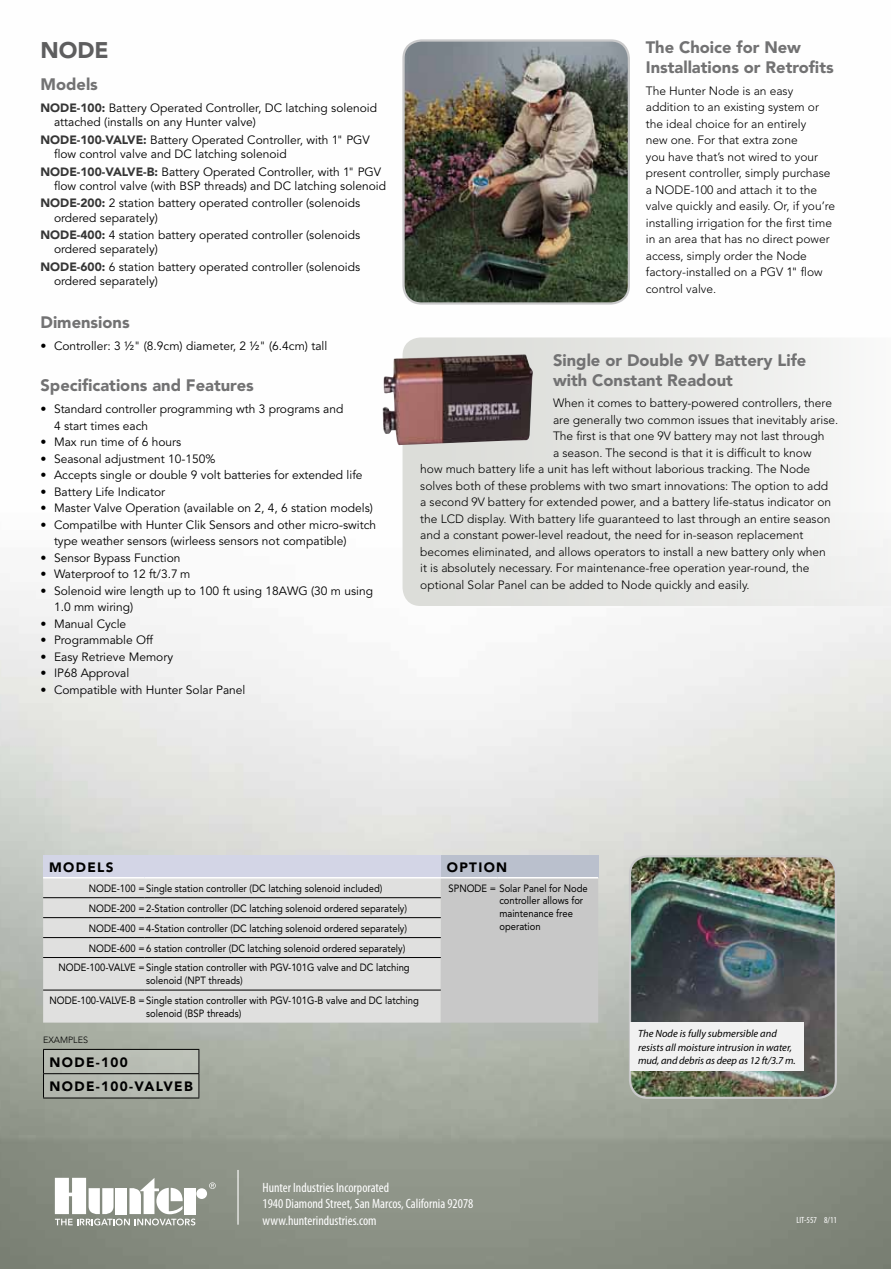
<style>
.page{position:relative;width:891px;height:1269px;background:#fff}
.page>*{position:absolute;margin:0;border:0;box-sizing:border-box;transform-origin:0 0}
.t1{font:900 22.5px "Avenir LT Std";color:#5e5e5f}
.t2{font:900 16.5px/19.8px "Avenir LT Std";color:#727273}
.t3{font:condensed 13.5px/16.2px "Myriad Pro";color:#fff}
.t4{font:900 13.5px/24.3px "Avenir LT Std";letter-spacing:.1em;color:#000}
.t5{font:12px/14.2px "Avenir LT Std";color:#000}
.t6{font:300 12px/16.5px "Avenir LT Std";color:#000}
.t7{font:10.5px/12.6px "Avenir LT Std";color:#000;scale:.9 1}
.t8{font:italic 10.5px/13.5px "Myriad Pro";color:#000}
.t9{font:condensed 9px "Myriad Pro";color:#fff}
.t10{font:300 9px "Avenir LT Std";color:#000}
.s1{font-weight:900;color:#363636}
.s2{font-weight:400}
</style>
<div class="page">
<img style="left:0;top:291px;width:891px;height:978px">
<svg style="left:209px;top:1182px;width:7px;height:7px"></svg>
<div style="left:196px;top:1188px;width:11px;height:11px;background:#fff;border-radius:50%"></div>
<svg style="left:55px;top:1178px;width:140px;height:47px"></svg>
<hr style="left:237px;top:1170px;width:2px;height:55px;background:#fff">
<div style="left:44px;top:1050px;width:156px;height:48px;background:#b6bbb2"></div>
<svg style="left:403px;top:337px;width:488px;height:269px;fill:#e7e8e5"></svg>
<div style="left:43px;top:856px;width:398px;height:22px;background:#d3d5e6"></div>
<div style="left:441px;top:856px;width:157px;height:22px;background:#bac0cd"></div>
<svg style="left:43px;top:879px;width:555px;height:144px;background:#d7d7d7"></svg>
<hr style="left:43px;top:877px;width:102px;height:2px;background:#fff">
<hr style="left:145px;top:877px;width:296px;height:2px;background:#fff">
<hr style="left:441px;top:877px;width:57px;height:2px;background:#fff">
<hr style="left:498px;top:877px;width:100px;height:2px;background:#fff">
<hr style="left:43px;top:897px;width:102px;height:1px;background:#000">
<hr style="left:145px;top:897px;width:296px;height:1px;background:#000">
<hr style="left:43px;top:957px;width:102px;height:1px;background:#000">
<hr style="left:145px;top:957px;width:296px;height:1px;background:#000">
<hr style="left:43px;top:990px;width:102px;height:1px;background:#000">
<hr style="left:145px;top:990px;width:296px;height:1px;background:#000">
<hr style="left:43px;top:917px;width:102px;height:1px;background:#000">
<hr style="left:145px;top:917px;width:296px;height:1px;background:#000">
<hr style="left:43px;top:937px;width:102px;height:1px;background:#000">
<hr style="left:145px;top:937px;width:296px;height:1px;background:#000">
<hr style="left:43px;top:1049px;width:156px;height:1px;background:#000">
<hr style="left:43px;top:1073px;width:156px;height:1px;background:#000">
<svg style="left:43px;top:1050px;width:1px;height:48px"></svg>
<svg style="left:199px;top:1050px;width:1px;height:48px"></svg>
<hr style="left:43px;top:1098px;width:156px;height:1px;background:#000">
<img style="left:382px;top:354px;width:151px;height:91px">
<img style="left:630px;top:856px;width:206px;height:241px">
<div style="left:629px;top:855px;width:208px;height:244px;border:2px solid #c9c9ca;border-radius:18px"></div>
<div style="left:630px;top:1023px;width:174px;height:48px;background:#f1f1f1"></div>
<img style="left:404px;top:42px;width:225px;height:261px">
<div style="left:402px;top:39px;width:228px;height:266px;border:2px solid #c9c9ca;border-radius:18px"></div>
<h1 class="t1" style="left:40px;top:36px;width:70px">NODE</h1>
<h2 class="t2" style="left:40px;top:75px;width:59px">Models</h2>
<p class="t5" style="left:54px;top:101px;width:325px;text-indent:-14px"><span class="s1">NODE-100:</span> Battery Operated Controller, DC latching solenoid attached (installs on any Hunter valve)</p>
<p class="t5" style="left:54px;top:133px;width:317px;text-indent:-14px"><span class="s1">NODE-100-VALVE:</span> Battery Operated Controller, with 1" PGV flow control valve and DC latching solenoid</p>
<p class="t5" style="left:54px;top:165px;width:334px;text-indent:-14px"><span class="s1">NODE-100-VALVE-B:</span> Battery Operated Controller, with 1" PGV flow control valve (with BSP threads) and DC latching solenoid</p>
<p class="t5" style="left:54px;top:196px;width:308px;text-indent:-14px"><span class="s1">NODE-200:</span> 2 station battery operated controller (solenoids ordered separately)</p>
<p class="t5" style="left:54px;top:228px;width:308px;text-indent:-14px"><span class="s1">NODE-400:</span> 4 station battery operated controller (solenoids ordered separately)</p>
<p class="t5" style="left:54px;top:260px;width:308px;text-indent:-14px"><span class="s1">NODE-600:</span> 6 station battery operated controller (solenoids ordered separately)</p>
<h2 class="t2" style="left:40px;top:312px;width:91px">Dimensions</h2>
<p class="t5" style="left:40px;top:339px;width:288px">• Controller: 3 ½" (8.9cm) diameter, 2 ½" (6.4cm) tall</p>
<h2 class="t2" style="left:40px;top:376px;width:215px">Specifications and Features</h2>
<p class="t5" style="left:54px;top:401px;width:291px;line-height:16.5px;text-indent:-14px">• Standard controller programming wth 3 programs and<br>4 start times each</p>
<p class="t5" style="left:40px;top:435px;width:142px">• Max run time of 6 hours</p>
<p class="t5" style="left:40px;top:452px;width:176px">• Seasonal adjustment 10-150%</p>
<p class="t5" style="left:40px;top:468px;width:324px">• Accepts single or double 9 volt batteries for extended life</p>
<p class="t5" style="left:40px;top:485px;width:126px">• Battery Life Indicator</p>
<p class="t5" style="left:40px;top:501px;width:334px">• Master Valve Operation (available on 2, 4, 6 station models)</p>
<p class="t5" style="left:54px;top:517px;width:324px;line-height:16.5px;text-indent:-14px">• Compatilbe with Hunter Clik Sensors and other micro-switch type weather sensors (wirleess sensors not compatible)</p>
<p class="t5" style="left:40px;top:551px;width:141px">• Sensor Bypass Function</p>
<p class="t5" style="left:40px;top:567px;width:151px">• Waterproof to 12 ft/3.7 m</p>
<p class="t5" style="left:54px;top:583px;width:321px;line-height:16.5px;text-indent:-14px">• Solenoid wire length up to 100 ft using 18AWG (30 m using<br>1.0 mm wiring)</p>
<p class="t5" style="left:40px;top:617px;width:87px">• Manual Cycle</p>
<p class="t5" style="left:40px;top:633px;width:114px">• Programmable Off</p>
<p class="t5" style="left:40px;top:650px;width:134px">• Easy Retrieve Memory</p>
<p class="t5" style="left:40px;top:666px;width:90px">• IP68 Approval</p>
<p class="t5" style="left:40px;top:683px;width:207px">• Compatible with Hunter Solar Panel</p>
<h2 class="t2" style="left:646px;top:37px;width:189px">The Choice for New<br>Installations or Retrofits</h2>
<p class="t6" style="left:646px;top:82px;width:191px">The Hunter Node is an easy addition to an existing system or the ideal choice for an entirely<br>new one. For that extra zone<br>you have that’s not wired to your present controller, simply purchase a NODE-100 and attach it to the valve quickly and easily. Or, if you’re installing irrigation for the first time in an area that has no direct power access, simply order the Node factory-installed on a PGV <span class="s2">1"</span> flow control valve.</p>
<h2 class="t2" style="left:553px;top:350px;width:255px">Single or Double 9V Battery Life with Constant Readout</h2>
<p class="t6" style="left:553px;top:395px;width:281px">When it comes to battery-powered controllers, there</p>
<p class="t6" style="left:553px;top:412px;width:287px">are generally two common issues that inevitably arise.</p>
<p class="t6" style="left:553px;top:428px;width:273px">The first is that one 9V battery may not last through</p>
<p class="t6" style="left:553px;top:445px;width:260px">a season. The second is that it is difficult to know</p>
<p class="t6" style="left:420px;top:461px;width:391px">how much battery life a unit has left without laborious tracking. The Node</p>
<p class="t6" style="left:420px;top:478px;width:409px">solves both of these problems with two smart innovations: The option to add</p>
<p class="t6" style="left:420px;top:494px;width:412px">a second 9V battery for extended power, and a battery life-status indicator on</p>
<p class="t6" style="left:420px;top:511px;width:412px">the LCD display. With battery life guaranteed to last through an entire season</p>
<p class="t6" style="left:420px;top:527px;width:385px">and a constant power-level readout, the need for in-season replacement</p>
<p class="t6" style="left:420px;top:544px;width:407px">becomes eliminated, and allows operators to install a new battery only when</p>
<p class="t6" style="left:420px;top:560px;width:391px">it is absolutely necessary. For maintenance-free operation year-round, the</p>
<p class="t6" style="left:420px;top:577px;width:331px">optional Solar Panel can be added to Node quickly and easily.</p>
<p class="t4" style="left:49px;top:855px;width:66px">MODELS</p>
<p class="t4" style="left:447px;top:855px;width:62px">OPTION</p>
<p class="t7" style="left:89px;top:882px;width:328px">NODE-100 = Single station controller (DC latching solenoid included)</p>
<p class="t7" style="left:499px;top:882px;width:100px;text-indent:-51px">SPNODE = Solar Panel for Node controller allows for maintenance free operation</p>
<p class="t7" style="left:89px;top:902px;width:355px">NODE-200 = 2-Station controller (DC latching solenoid ordered separately)</p>
<p class="t7" style="left:89px;top:922px;width:355px">NODE-400 = 4-Station controller (DC latching solenoid ordered separately)</p>
<p class="t7" style="left:89px;top:942px;width:353px">NODE-600 = 6 station controller (DC latching solenoid ordered separately)</p>
<p class="t7" style="left:59px;top:962px;width:392px">NODE-100-VALVE = Single station controller with PGV-101G valve and DC latching</p>
<p class="t7" style="left:49px;top:971px;width:412px;line-height:20px;text-indent:97px">solenoid (NPT threads)<br>NODE-100-VALVE-B = Single station controller with PGV-101G-B valve and DC latching</p>
<p class="t7" style="left:146px;top:1007px;width:107px">solenoid (BSP threads)</p>
<p class="t10" style="left:43px;top:1035px;width:47px">EXAMPLES</p>
<p class="t4" style="left:50px;top:1050px;width:145px">NODE-100<br>NODE-100-VALVEB</p>
<p class="t3" style="left:263px;top:1180px;width:212px">Hunter Industries Incorporated<br>1940 Diamond Street, San Marcos, California 92078 www.hunterindustries.com</p>
<p class="t8" style="left:638px;top:1027px;width:159px">The Node is fully submersible and resists all moisture intrusion in water, mud, and debris as deep as 12 ft/3.7 m.</p>
<p class="t9" style="left:796px;top:1215px;width:42px">LIT-557 8/11</p>
</div>
